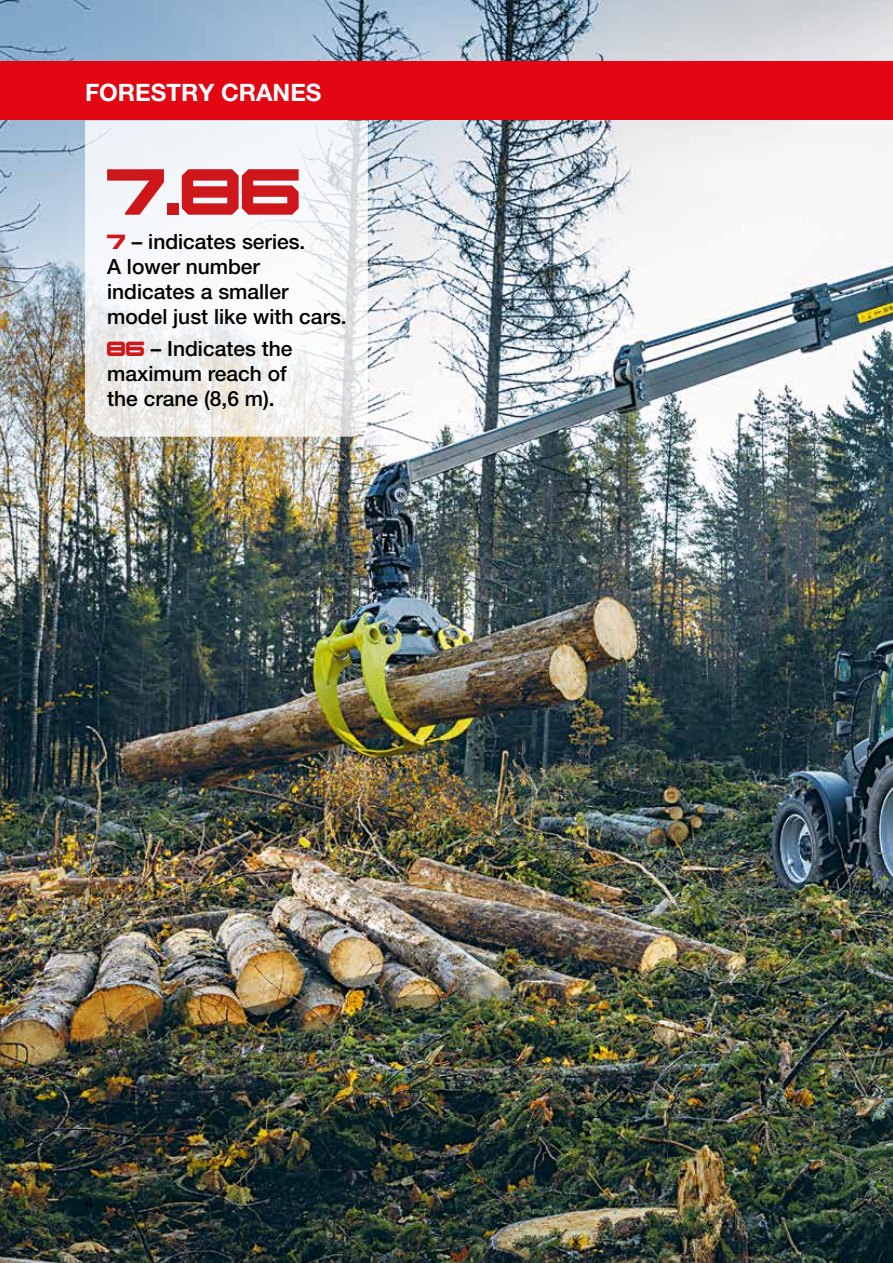
<style>
.page{position:relative;width:893px;height:1263px;background:#fff}
.page>*{position:absolute;margin:0;border:0;box-sizing:border-box;transform-origin:0 0}
.t1{font:66.45px "Whittle";color:#cd171a}
.t2{font:700 24px "Helvetica Neue LT Pro";color:#fff}
.t3{font:500 21px/25.2px "Helvetica Neue LT Pro";color:#000}
.t4{font:300 15px "Helvetica Neue LT Pro";color:#000}
.s1{font-family:"Whittle";font-weight:400;color:#cd171a}
</style>
<div class="page">
<img style="left:0;top:0;width:893px;height:1263px">
<div style="left:0;top:62px;width:893px;height:58px;background:#e30613"></div>
<svg style="left:85px;top:120px;width:283px;height:317px;fill:#f3f6f9"></svg>
<p class="t2" style="left:85px;top:77px;width:238px">FORESTRY CRANES</p>
<h1 class="t1" style="left:107px;top:147px;width:196px">7.86</h1>
<p class="t3" style="left:107px;top:228px;width:241px"><span class="s1">7</span> – indicates series.<br>A lower number indicates a smaller model just like with cars.</p>
<p class="t3" style="left:107px;top:336px;width:187px"><span class="s1">86</span> – Indicates the maximum reach of the crane (8,6 m).</p>
<p class="t4" style="left:85px;top:1193px;width:10px">4</p>
</div>
